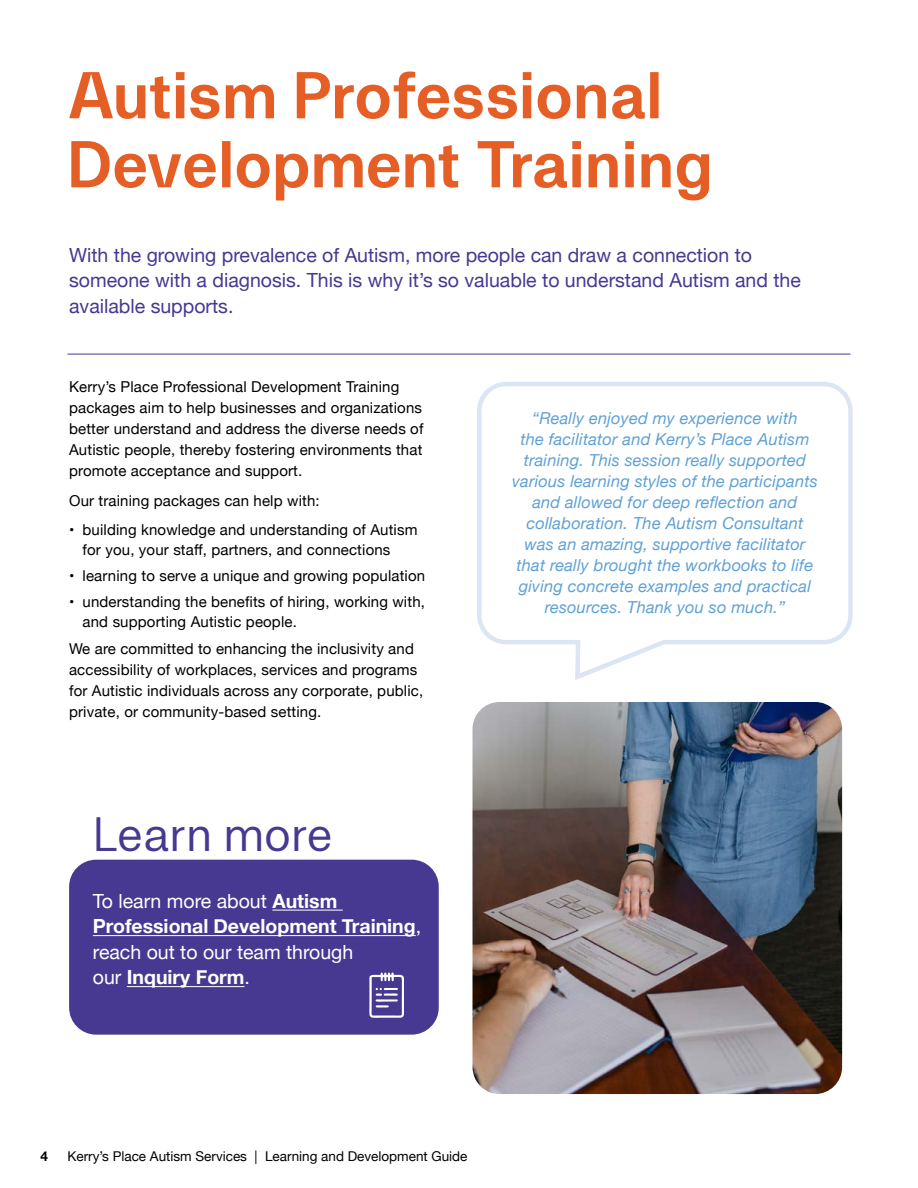
<style>
.page{position:relative;width:918px;height:1188px;background:#fff}
.page>*{position:absolute;margin:0;border:0;box-sizing:border-box;transform-origin:0 0}
.Amina_orange_Caps{font:700 66px/69px "Amina";color:#e45e26}
.Big_header_light{font:48px "Amina";letter-spacing:-.005em;color:#473891}
.Intro_copy{font:19.5px/25.5px "Helvetica Neue";color:#473891}
.Intro_copy-2{font:700 19.5px/25.5px "Helvetica Neue";color:#fff}
.t1{font:italic 16.5px/21px "Helvetica Neue";letter-spacing:.01em;color:#5fa1d5;text-align:center}
.Body_copy{font:15px/21px "Helvetica Neue";letter-spacing:.01em;color:#000}
.Bullets{font:15px/19.5px "Helvetica Neue";letter-spacing:.01em;color:#000}
.t2{font:13.5px "Helvetica Neue";color:#000}
.t3{font:700 13.5px "Helvetica Neue";color:#000}
.s1{font-weight:400}
</style>
<div class="page">
<hr style="left:68px;top:354px;width:782px;height:1px;background:#473891">
<svg style="left:477px;top:382px;width:376px;height:298px"></svg>
<div style="left:69px;top:860px;width:370px;height:175px;background:#473891;border-radius:27px"></div>
<hr style="left:272px;top:910px;width:71px;height:1px;background:#fff">
<hr style="left:93px;top:935px;width:323px;height:1px;background:#fff">
<hr style="left:127px;top:986px;width:118px;height:1px;background:#fff">
<svg style="left:369px;top:972px;width:35px;height:46px"></svg>
<img style="left:472px;top:702px;width:370px;height:392px">
<p class="Amina_orange_Caps" style="left:68px;top:61px;width:647px">Autism Professional<br>Development Training</p>
<p class="Intro_copy" style="left:69px;top:243px;width:733px">With the growing prevalence of Autism, more people can draw a connection to someone with a diagnosis. This is why it’s so valuable to understand Autism and the available supports.</p>
<p class="Body_copy" style="left:69px;top:377px;width:356px">Kerry’s Place Professional Development Training packages aim to help businesses and organizations better understand and address the diverse needs of Autistic people, thereby fostering environments that promote acceptance and support.</p>
<p class="Body_copy" style="left:69px;top:491px;width:252px">Our training packages can help with:</p>
<p class="Bullets" style="left:83px;top:521px;width:336px;text-indent:-14px">• building knowledge and understanding of Autism for you, your staff, partners, and connections</p>
<p class="Bullets" style="left:69px;top:567px;width:358px">• learning to serve a unique and growing population</p>
<p class="Bullets" style="left:83px;top:593px;width:344px;text-indent:-14px">• understanding the benefits of hiring, working with, and supporting Autistic people.</p>
<p class="Body_copy" style="left:69px;top:639px;width:356px">We are committed to enhancing the inclusivity and accessibility of workplaces, services and programs for Autistic individuals across any corporate, public, private, or community-based setting.</p>
<p class="Big_header_light" style="left:93px;top:807px;width:241px">Learn more</p>
<p class="Intro_copy-2" style="left:93px;top:889px;width:330px"><span class="s1">To learn more about</span> Autism<br>Professional Development Training<span class="s1">, reach out to our team through<br>our</span> Inquiry Form<span class="s1">.</span></p>
<p class="t1" style="left:512px;top:409px;width:307px">“Really enjoyed my experience with<br>the facilitator and Kerry’s Place Autism training. This session really supported various learning styles of the participants and allowed for deep reflection and collaboration. The Autism Consultant was an amazing, supportive facilitator that really brought the workbooks to life giving concrete examples and practical resources. Thank you so much.”</p>
<p class="t3" style="left:40px;top:1145px;width:9px">4</p>
<p class="t2" style="left:68px;top:1146px;width:402px">Kerry’s Place Autism Services | Learning and Development Guide</p>
</div>
